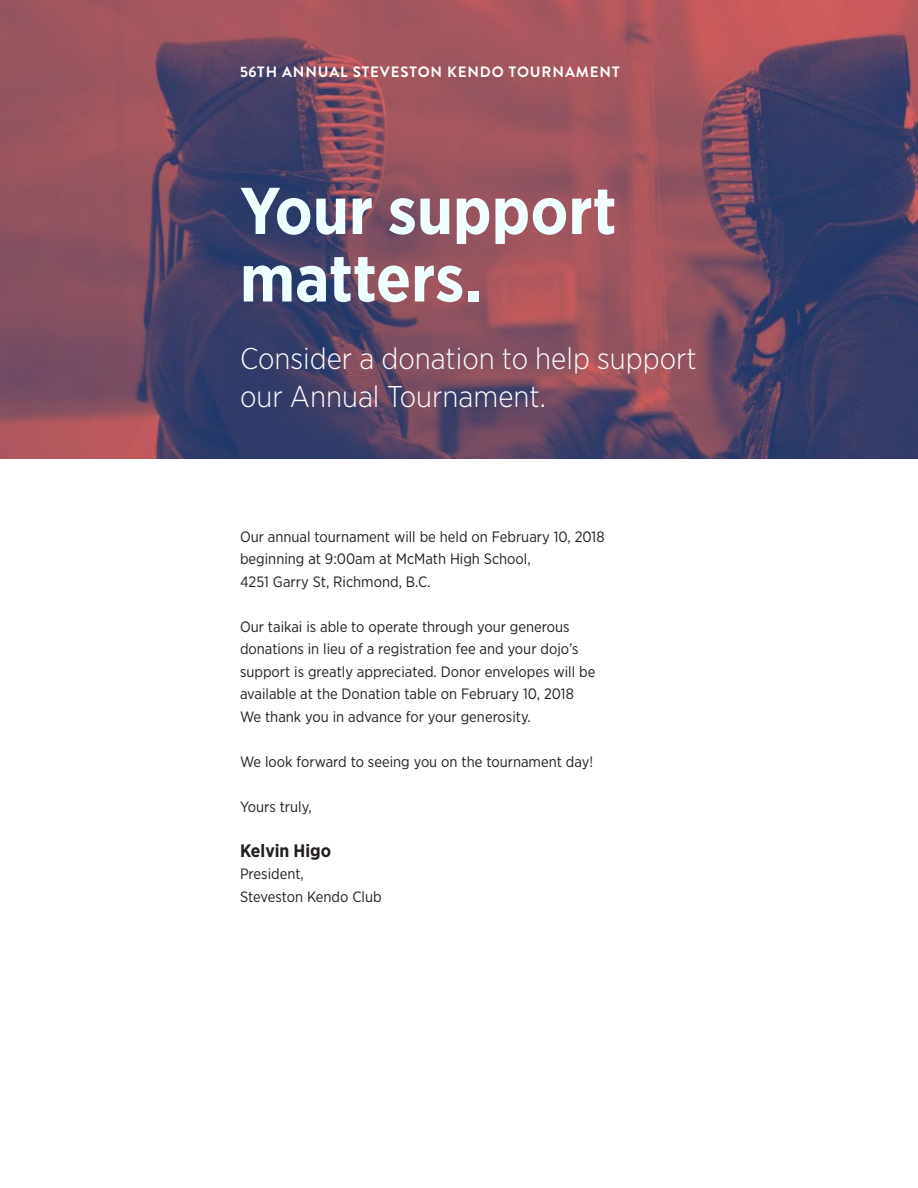
<style>
.page{position:relative;width:918px;height:1188px;background:#fff}
.page>*{position:absolute;margin:0;border:0;box-sizing:border-box;transform-origin:0 0}
.t1{font:700 66px/67.5px "Gotham Narrow";color:#efffff}
.t2{font:300 30px/37.5px "Gotham Narrow";color:#fff}
.t3{font:700 18px "Gotham Narrow";color:#231f20}
.t4{font:15px/22.5px "Gotham Narrow";color:#231f20}
.t5{font:700 15px "Brandon Grotesque";letter-spacing:.06em;color:#fff}
</style>
<div class="page">
<img style="left:0;top:0;width:918px;height:459px">
<p class="t5" style="left:240px;top:61px;width:381px">56TH ANNUAL STEVESTON KENDO TOURNAMENT</p>
<h1 class="t1" style="left:240px;top:176px;width:378px">Your support matters.</h1>
<h2 class="t2" style="left:240px;top:339px;width:458px">Consider a donation to help support our Annual Tournament.</h2>
<p class="t4" style="left:240px;top:525px;width:366px">Our annual tournament will be held on February 10, 2018 beginning at 9:00am at McMath High School,<br>4251 Garry St, Richmond, B.C.</p>
<p class="t4" style="left:240px;top:615px;width:357px">Our taikai is able to operate through your generous donations in lieu of a registration fee and your dojo’s support is greatly appreciated. Donor envelopes will be available at the Donation table on February 10, 2018<br>We thank you in advance for your generosity.</p>
<p class="t4" style="left:240px;top:750px;width:355px">We look forward to seeing you on the tournament day!</p>
<p class="t4" style="left:240px;top:795px;width:73px">Yours truly,</p>
<p class="t3" style="left:240px;top:839px;width:93px">Kelvin Higo</p>
<p class="t4" style="left:240px;top:862px;width:143px">President,<br>Steveston Kendo Club</p>
</div>
